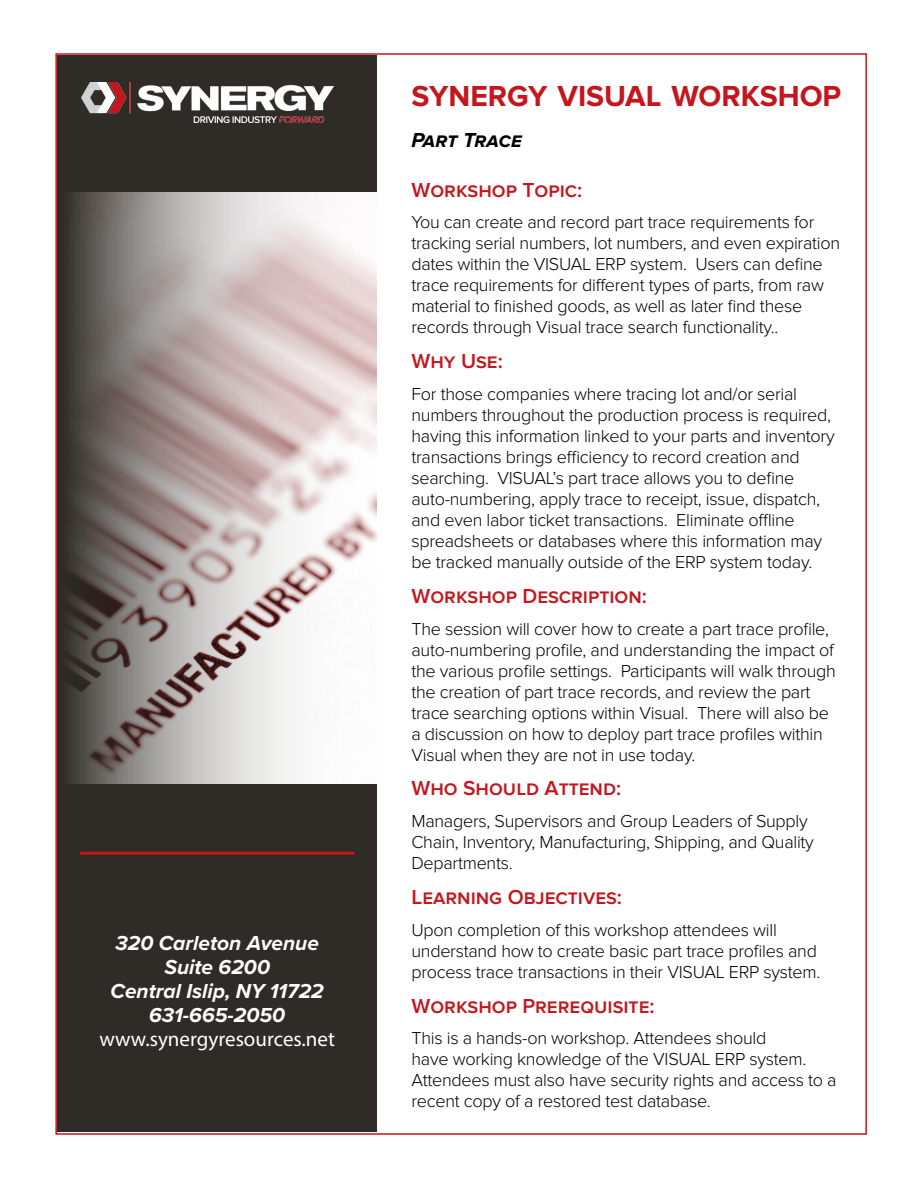
<style>
.page{position:relative;width:918px;height:1188px;background:#fff}
.page>*{position:absolute;margin:0;border:0;box-sizing:border-box;transform-origin:0 0}
.t1{font:700 30px "Proxima Nova";color:#c4161c}
.Cutline_9pt_Cool_Gre{font:600 21px "Proxima Nova";color:#c4161c}
.t2{font:italic 700 21px "Proxima Nova";color:#fff}
.t3{font:21px/24px "Myriad Pro";color:#fff;text-align:center}
.t4{font:italic 700 21px "Proxima Nova";color:#000}
.Cutline_9pt_Cool_Gre-2{font:300 18px/21px "Proxima Nova";letter-spacing:-.015em;color:#000}
.s1{font-family:"Proxima Nova";font-weight:700;font-style:italic}
</style>
<div class="page">
<div style="left:58px;top:56px;width:319px;height:1076px;background:#2f2b26"></div>
<img style="left:69px;top:192px;width:308px;height:592px">
<img style="left:82px;top:82px;width:251px;height:41px">
<hr style="left:80px;top:852px;width:274px;height:3px;background:#c4161c">
<p class="t2" style="left:116px;top:927px;width:205px">320 Carleton Avenue</p>
<p class="t2" style="left:164px;top:951px;width:107px">Suite 6200</p>
<p class="t2" style="left:111px;top:975px;width:215px">Central Islip, NY 11722</p>
<p class="t3" style="left:99px;top:1002px;width:237px"><span class="s1">631-665-2050 </span>www.synergyresources.net</p>
<p class="t1" style="left:411px;top:79px;width:431px">SYNERGY VISUAL WORKSHOP</p>
<p class="t4" style="left:411px;top:125px;width:112px">Part Trace</p>
<p class="Cutline_9pt_Cool_Gre" style="left:411px;top:178px;width:172px">Workshop Topic:</p>
<p class="Cutline_9pt_Cool_Gre-2" style="left:411px;top:212px;width:430px">You can create and record part trace requirements for tracking serial numbers, lot numbers, and even expiration dates within the VISUAL ERP system. Users can define trace requirements for different types of parts, from raw material to finished goods, as well as later find these records through Visual trace search functionality..</p>
<p class="Cutline_9pt_Cool_Gre" style="left:411px;top:349px;width:93px">Why Use:</p>
<p class="Cutline_9pt_Cool_Gre-2" style="left:411px;top:384px;width:425px">For those companies where tracing lot and/or serial numbers throughout the production process is required, having this information linked to your parts and inventory transactions brings efficiency to record creation and searching. VISUAL’s part trace allows you to define auto-numbering, apply trace to receipt, issue, dispatch, and even labor ticket transactions. Eliminate offline spreadsheets or databases where this information may be tracked manually outside of the ERP system today.</p>
<p class="Cutline_9pt_Cool_Gre" style="left:411px;top:584px;width:237px">Workshop Description:</p>
<p class="Cutline_9pt_Cool_Gre-2" style="left:411px;top:618px;width:426px">The session will cover how to create a part trace profile, auto-numbering profile, and understanding the impact of the various profile settings. Participants will walk through the creation of part trace records, and review the part trace searching options within Visual. There will also be a discussion on how to deploy part trace profiles within Visual when they are not in use today.</p>
<p class="Cutline_9pt_Cool_Gre" style="left:411px;top:776px;width:211px">Who Should Attend:</p>
<p class="Cutline_9pt_Cool_Gre-2" style="left:411px;top:811px;width:404px">Managers, Supervisors and Group Leaders of Supply<br>Chain, Inventory, Manufacturing, Shipping, and Quality<br>Departments.</p>
<p class="Cutline_9pt_Cool_Gre" style="left:411px;top:885px;width:212px">Learning Objectives:</p>
<p class="Cutline_9pt_Cool_Gre-2" style="left:411px;top:920px;width:410px">Upon completion of this workshop attendees will understand how to create basic part trace profiles and process trace transactions in their VISUAL ERP system.</p>
<p class="Cutline_9pt_Cool_Gre" style="left:411px;top:994px;width:245px">Workshop Prerequisite:</p>
<p class="Cutline_9pt_Cool_Gre-2" style="left:411px;top:1028px;width:427px">This is a hands-on workshop. Attendees should<br>have working knowledge of the VISUAL ERP system.<br>Attendees must also have security rights and access to a recent copy of a restored test database.</p>
</div>
